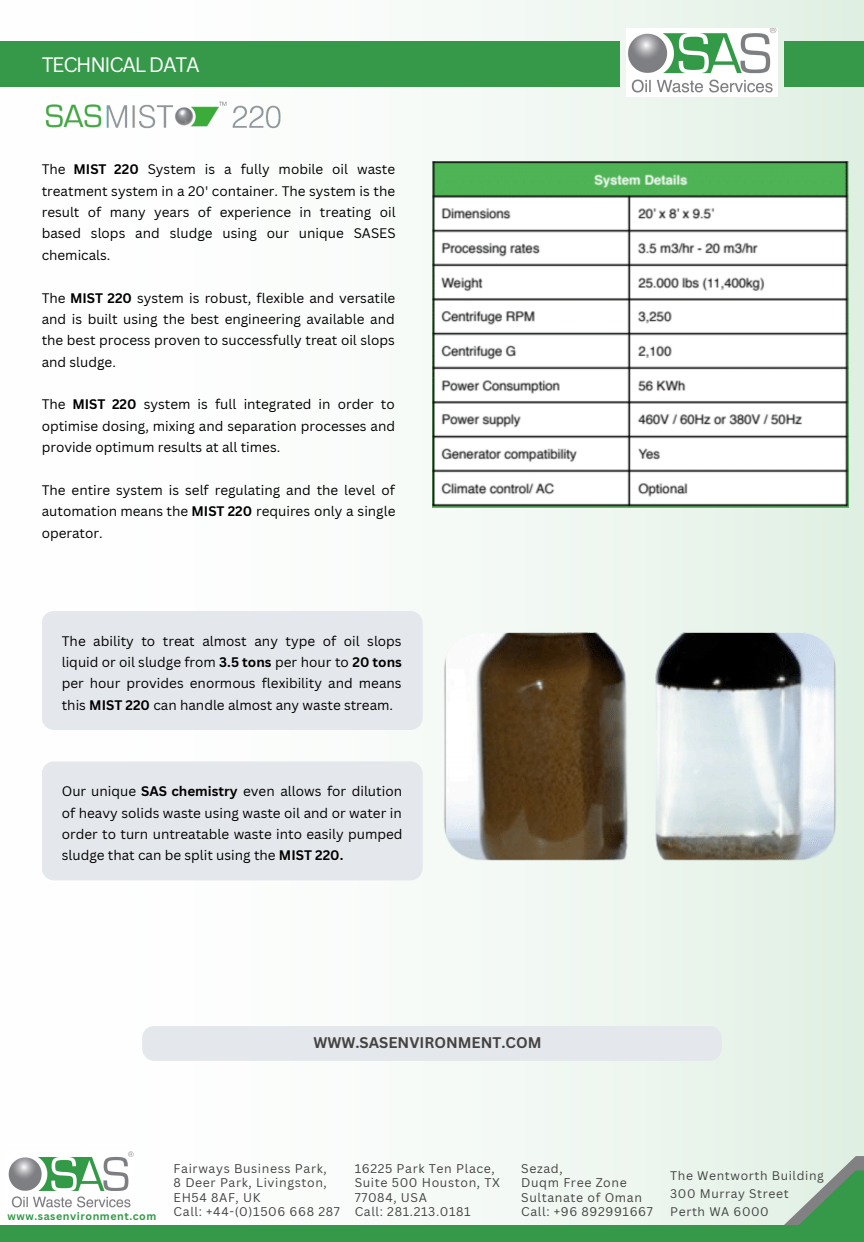
<style>
.page{position:relative;width:864px;height:1242px;background:#fff}
.page>*{position:absolute;margin:0;border:0;box-sizing:border-box;transform-origin:0 0}
.t1{font:20.4px "Canva Sans";letter-spacing:-.06em;color:#fff}
.t2{font:700 15px "Canva Sans";color:#444342}
.t3{font:13.5px/21.3px "Canva Sans";color:#000;text-align:justify}
.t4{font:12.3px "Canva Sans";letter-spacing:.05em;color:#444342}
.t5{font:12.15px "Canva Sans";letter-spacing:.05em;color:#444342}
.t6{font:700 10.65px "Canva Sans";letter-spacing:.05em;color:#339a47}
.s1{font-weight:700}
</style>
<div class="page">
<div style="left:0;top:0;width:864px;height:1242px;background:linear-gradient(to right,#fff,#e3f1e6)"></div>
<img style="left:42px;top:96px;width:238px;height:41px">
<div style="left:142px;top:1026px;width:580px;height:35px;background:#e4e7eb"></div>
<div style="left:0;top:41px;width:620px;height:45px;background:#369949"></div>
<div style="left:785px;top:41px;width:79px;height:45px;background:#369949"></div>
<img style="left:626px;top:29px;width:151px;height:67px">
<div style="left:42px;top:611px;width:380px;height:119px;background:#e4e7eb"></div>
<div style="left:42px;top:761px;width:380px;height:119px;background:#e4e7eb"></div>
<img style="left:440px;top:621px;width:401px;height:244px">
<img style="left:433px;top:161px;width:415px;height:347px">
<svg style="left:776px;top:1156px;width:88px;height:69px;background:#d7e3d9"></svg>
<svg style="left:791px;top:1171px;width:73px;height:54px;background:#77ae82"></svg>
<div style="left:0;top:1225px;width:864px;height:17px;background:#369949"></div>
<img style="left:8px;top:1151px;width:126px;height:58px">
<p class="t1" style="left:42px;top:50px;width:159px">TECHNICAL DATA</p>
<p class="t3" style="left:42px;top:158px;width:355px">The <span class="s1">MIST 220</span> System is a fully mobile oil waste treatment system in a 20' container. The system is the result of many years of experience in treating oil based slops and sludge using our unique SASES chemicals.</p>
<p class="t3" style="left:42px;top:287px;width:355px">The <span class="s1">MIST 220</span> system is robust, flexible and versatile and is built using the best engineering available and the best process proven to successfully treat oil slops and sludge.</p>
<p class="t3" style="left:42px;top:394px;width:355px">The <span class="s1">MIST 220</span> system is full integrated in order to optimise dosing, mixing and separation processes and provide optimum results at all times.</p>
<p class="t3" style="left:42px;top:479px;width:355px">The entire system is self regulating and the level of automation means the <span class="s1">MIST 220</span> requires only a single operator.</p>
<p class="t3" style="left:62px;top:630px;width:342px">The ability to treat almost any type of oil slops liquid or oil sludge from <span class="s1">3.5 tons</span> per hour to <span class="s1">20 tons </span>per hour provides enormous flexibility and means this <span class="s1">MIST 220</span> can handle almost any waste stream.</p>
<p class="t3" style="left:62px;top:780px;width:342px">Our unique <span class="s1">SAS chemistry</span> even allows for dilution of heavy solids waste using waste oil and or water in order to turn untreatable waste into easily pumped sludge that can be split using the <span class="s1">MIST 220.</span></p>
<p class="t2" style="left:313px;top:1032px;width:230px">WWW.SASENVIRONMENT.COM</p>
<p class="t4" style="left:355px;top:1160px;width:142px">16225 Park Ten Place,</p>
<p class="t4" style="left:355px;top:1174px;width:147px">Suite 500 Houston, TX</p>
<p class="t4" style="left:355px;top:1189px;width:74px">77084, USA</p>
<p class="t4" style="left:355px;top:1203px;width:118px">Call: 281.213.0181</p>
<p class="t4" style="left:521px;top:1160px;width:43px">Sezad,</p>
<p class="t4" style="left:521px;top:1174px;width:107px">Duqm Free Zone</p>
<p class="t4" style="left:521px;top:1189px;width:122px">Sultanate of Oman</p>
<p class="t4" style="left:521px;top:1203px;width:133px">Call: +96 892991667</p>
<p class="t4" style="left:174px;top:1160px;width:155px">Fairways Business Park,</p>
<p class="t4" style="left:174px;top:1174px;width:155px">8 Deer Park, Livingston,</p>
<p class="t4" style="left:174px;top:1189px;width:88px">EH54 8AF, UK</p>
<p class="t4" style="left:174px;top:1203px;width:168px">Call: +44-(0)1506 668 287</p>
<p class="t5" style="left:670px;top:1167px;width:155px">The Wentworth Building</p>
<p class="t5" style="left:670px;top:1185px;width:120px">300 Murray Street</p>
<p class="t6" style="left:8px;top:1208px;width:150px">www.sasenvironment.com</p>
<p class="t5" style="left:670px;top:1203px;width:100px">Perth WA 6000</p>
</div>
